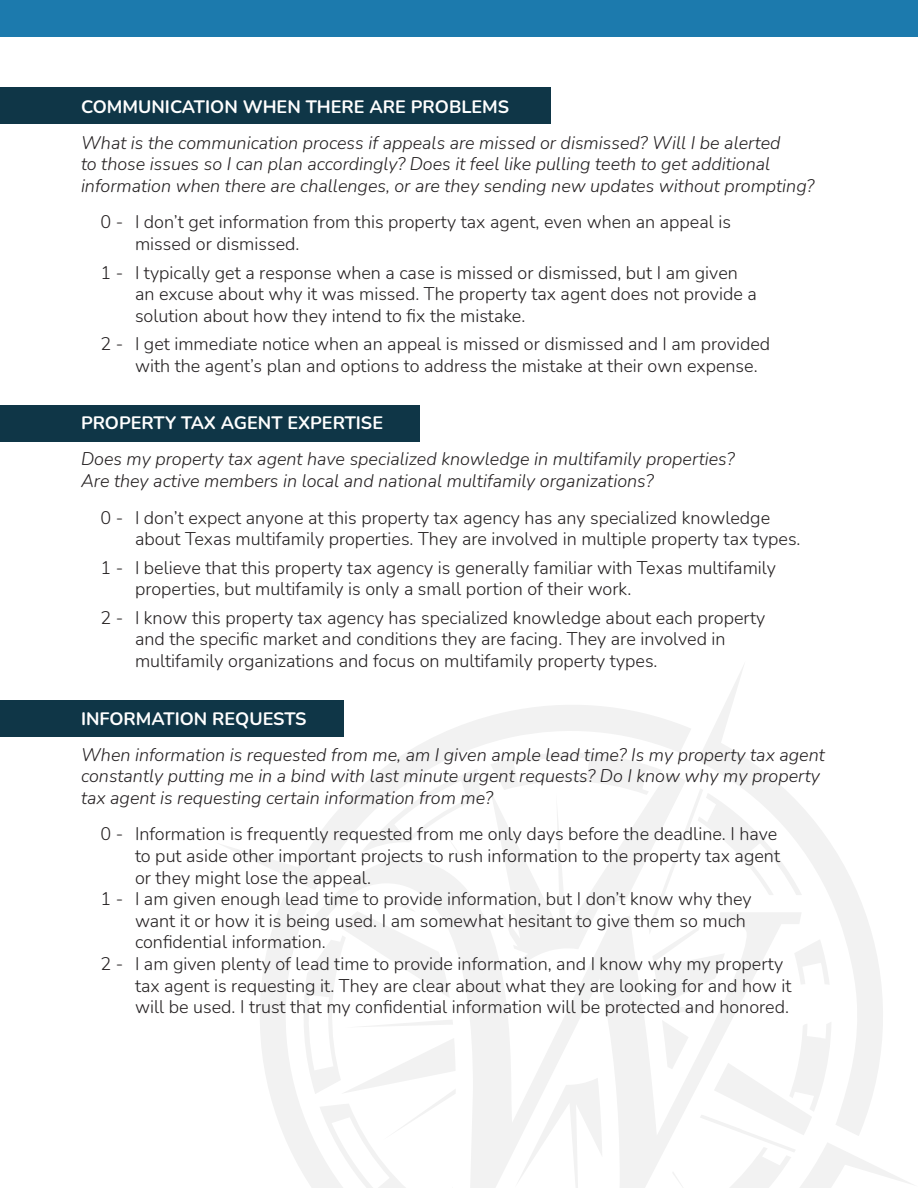
<style>
.page{position:relative;width:918px;height:1188px;background:#fff}
.page>*{position:absolute;margin:0;border:0;box-sizing:border-box;transform-origin:0 0}
.t1{font:300 18px/21.6px "Nunito";color:#231f20}
.t2{font:italic 300 18px/21.6px "Nunito";color:#231f20}
.t3{font:700 18px "Nunito";color:#fff}
</style>
<div class="page">
<hr style="left:917px;top:88px;width:1px;height:37px;background:#0f3647">
<div style="left:0;top:87px;width:551px;height:37px;background:#0f3647"></div>
<svg style="left:216px;top:666px;width:697px;height:522px"></svg>
<svg style="left:515px;top:1078px;width:87px;height:110px"></svg>
<svg style="left:655px;top:1020px;width:176px;height:168px"></svg>
<svg style="left:360px;top:769px;width:121px;height:98px"></svg>
<svg style="left:490px;top:747px;width:340px;height:267px"></svg>
<svg style="left:300px;top:901px;width:156px;height:287px"></svg>
<div style="left:0;top:0;width:918px;height:37px;background:#1c7aad"></div>
<div style="left:0;top:406px;width:419px;height:36px;background:#0f3647"></div>
<div style="left:0;top:701px;width:343px;height:36px;background:#0f3647"></div>
<p class="t3" style="left:81px;top:94px;width:430px">COMMUNICATION WHEN THERE ARE PROBLEMS</p>
<p class="t2" style="left:81px;top:131px;width:735px">What is the communication process if appeals are missed or dismissed? Will I be alerted<br>to those issues so I can plan accordingly? Does it feel like pulling teeth to get additional information when there are challenges, or are they sending new updates without prompting?</p>
<p class="t1" style="left:135px;top:211px;width:598px;text-indent:-35px">0 - I don’t get information from this property tax agent, even when an appeal is missed or dismissed.</p>
<p class="t1" style="left:100px;top:261px;width:639px">1 - I typically get a response when a case is missed or dismissed, but I am given</p>
<p class="t1" style="left:135px;top:282px;width:623px">an excuse about why it was missed. The property tax agent does not provide a solution about how they intend to fix the mistake.</p>
<p class="t1" style="left:135px;top:333px;width:637px;text-indent:-35px">2 - I get immediate notice when an appeal is missed or dismissed and I am provided with the agent’s plan and options to address the mistake at their own expense.</p>
<p class="t3" style="left:81px;top:411px;width:304px">PROPERTY TAX AGENT EXPERTISE</p>
<p class="t2" style="left:81px;top:448px;width:655px">Does my property tax agent have specialized knowledge in multifamily properties?<br>Are they active members in local and national multifamily organizations?</p>
<p class="t1" style="left:135px;top:506px;width:667px;text-indent:-35px">0 - I don’t expect anyone at this property tax agency has any specialized knowledge about Texas multifamily properties. They are involved in multiple property tax types.</p>
<p class="t1" style="left:135px;top:556px;width:643px;text-indent:-35px">1 - I believe that this property tax agency is generally familiar with Texas multifamily properties, but multifamily is only a small portion of their work.</p>
<p class="t1" style="left:135px;top:606px;width:632px;text-indent:-35px">2 - I know this property tax agency has specialized knowledge about each property and the specific market and conditions they are facing. They are involved in multifamily organizations and focus on multifamily property types.</p>
<p class="t3" style="left:81px;top:706px;width:227px">INFORMATION REQUESTS</p>
<p class="t2" style="left:81px;top:743px;width:745px">When information is requested from me, am I given ample lead time? Is my property tax agent constantly putting me in a bind with last minute urgent requests? Do I know why my property tax agent is requesting certain information from me?</p>
<p class="t1" style="left:135px;top:823px;width:647px;text-indent:-35px">0 - Information is frequently requested from me only days before the deadline. I have to put aside other important projects to rush information to the property tax agent or they might lose the appeal.</p>
<p class="t1" style="left:135px;top:888px;width:618px;text-indent:-35px">1 - I am given enough lead time to provide information, but I don’t know why they want it or how it is being used. I am somewhat hesitant to give them so much confidential information.</p>
<p class="t1" style="left:135px;top:952px;width:658px;text-indent:-35px">2 - I am given plenty of lead time to provide information, and I know why my property tax agent is requesting it. They are clear about what they are looking for and how it will be used. I trust that my confidential information will be protected and honored.</p>
</div>
